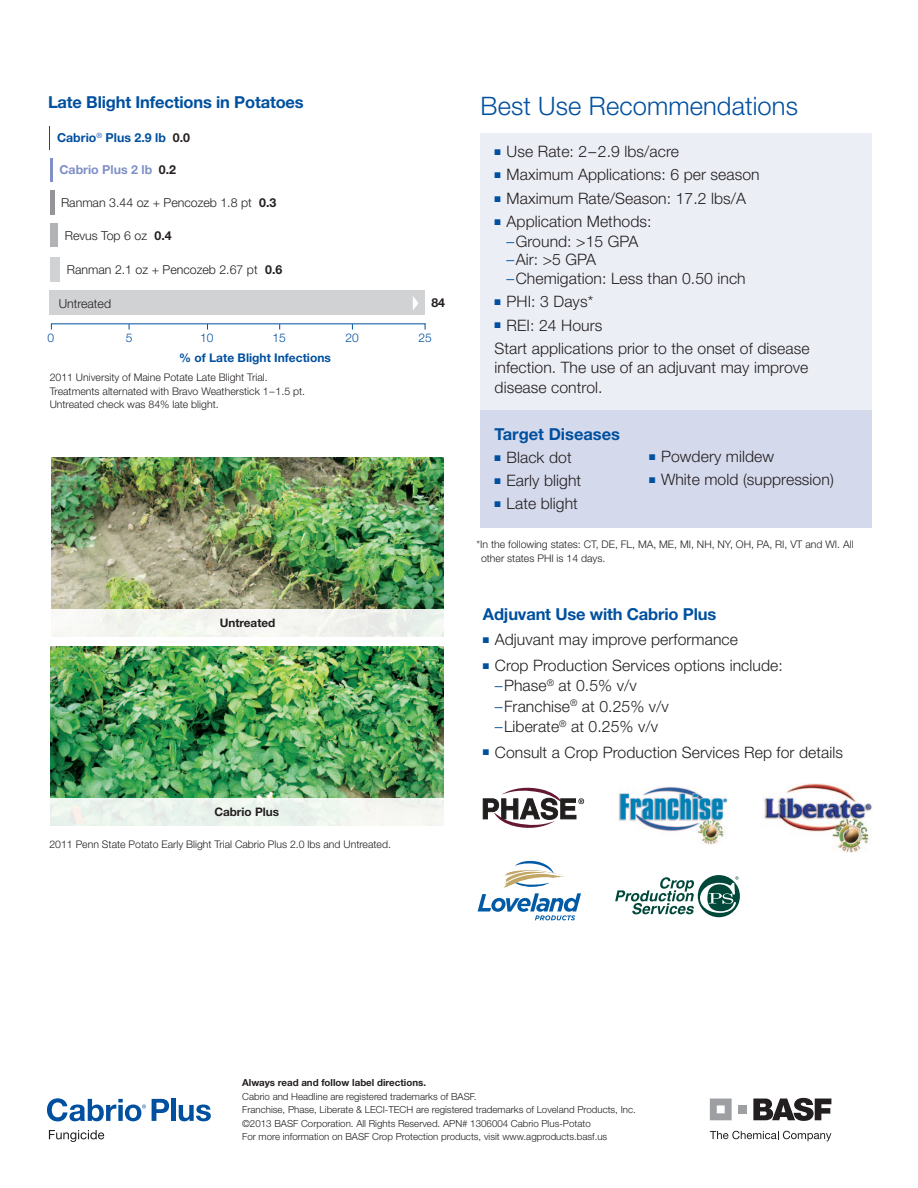
<style>
.page{position:relative;width:918px;height:1188px;background:#fff}
.page>*{position:absolute;margin:0;border:0;box-sizing:border-box;transform-origin:0 0}
.t1{font:300 25.5px "Helvetica Neue";letter-spacing:.005em;color:#01509f}
.t2{font:700 16.5px "Helvetica Neue";letter-spacing:-.01em;color:#01509f}
.t3{font:300 15.75px/19px "Helvetica Neue";letter-spacing:.005em;color:#231f20}
.t4{font:300 12.3px "Helvetica Neue";color:#231f20}
.t5{font:700 12.3px "Helvetica Neue";color:#231f20}
.t6{font:700 12.3px "Helvetica Neue";color:#01509f}
.t7{font:700 12.3px "Helvetica Neue";color:#8090c6}
.t8{font:700 12px "Helvetica Neue";color:#01509f}
.t9{font:300 12px "Helvetica Neue";color:#01509f}
.t10{font:700 11.7px "Helvetica Neue";color:#231f20}
.t11{font:300 10.5px/13.5px "Helvetica Neue";color:#231f20}
.t12{font:300 9.75px/13.5px "Helvetica Neue";color:#231f20}
.t13{font:700 9.75px "Helvetica Neue";color:#231f20}
.s1{color:#01509f}
</style>
<div class="page">
<svg style="left:710px;top:1131px;width:121px;height:10px"></svg>
<svg style="left:753px;top:1098px;width:78px;height:23px"></svg>
<svg style="left:710px;top:1099px;width:22px;height:21px"></svg>
<div style="left:738px;top:1105px;width:9px;height:9px;background:#9d9fa2"></div>
<svg style="left:49px;top:1130px;width:55px;height:12px"></svg>
<svg style="left:152px;top:1099px;width:17px;height:22px"></svg>
<div style="left:171px;top:1099px;width:5px;height:22px;background:#01509f"></div>
<svg style="left:179px;top:1105px;width:32px;height:16px"></svg>
<svg style="left:47px;top:1099px;width:99px;height:22px"></svg>
<div style="left:480px;top:133px;width:392px;height:277px;background:#eceef6"></div>
<div style="left:481px;top:410px;width:391px;height:118px;background:#d4d9ec"></div>
<svg style="left:615px;top:875px;width:125px;height:42px"></svg>
<img style="left:619px;top:787px;width:109px;height:58px">
<img style="left:764px;top:783px;width:108px;height:69px">
<svg style="left:478px;top:860px;width:103px;height:60px"></svg>
<svg style="left:483px;top:787px;width:101px;height:41px"></svg>
<div style="left:50px;top:190px;width:5px;height:25px;background:#939598"></div>
<div style="left:50px;top:257px;width:9px;height:24px;background:#d1d2d4"></div>
<div style="left:50px;top:291px;width:375px;height:24px;background:#d1d2d4"></div>
<hr style="left:50px;top:158px;width:2px;height:24px;background:#8090c6">
<div style="left:50px;top:223px;width:7px;height:24px;background:#b2b3b7"></div>
<hr style="left:51px;top:323px;width:375px;height:1px;background:#01509f">
<img style="left:51px;top:647px;width:393px;height:151px">
<div style="left:49px;top:798px;width:396px;height:28px;background:#edf5ed"></div>
<img style="left:51px;top:458px;width:393px;height:151px">
<div style="left:49px;top:609px;width:396px;height:28px;background:#f3f5f0"></div>
<svg style="left:413px;top:296px;width:5px;height:14px"></svg>
<p class="t2" style="left:48px;top:92px;width:257px">Late Blight Infections in Potatoes</p>
<p class="t6" style="left:57px;top:130px;width:110px">Cabrio<sup>®</sup> Plus 2.9 lb</p>
<p class="t5" style="left:173px;top:130px;width:19px">0.0</p>
<p class="t7" style="left:59px;top:162px;width:94px">Cabrio Plus 2 lb</p>
<p class="t5" style="left:159px;top:162px;width:19px">0.2</p>
<p class="t5" style="left:259px;top:195px;width:19px">0.3</p>
<p class="t4" style="left:61px;top:195px;width:192px">Ranman 3.44 oz + Pencozeb 1.8 pt</p>
<p class="t4" style="left:65px;top:228px;width:84px">Revus Top 6 oz</p>
<p class="t5" style="left:154px;top:228px;width:19px">0.4</p>
<p class="t4" style="left:67px;top:262px;width:192px">Ranman 2.1 oz + Pencozeb 2.67 pt</p>
<p class="t4" style="left:59px;top:296px;width:54px">Untreated</p>
<p class="t5" style="left:265px;top:262px;width:19px">0.6</p>
<p class="t5" style="left:431px;top:295px;width:15px">84</p>
<p class="t9" style="left:48px;top:331px;width:8px">0</p>
<p class="t9" style="left:126px;top:331px;width:8px">5</p>
<p class="t9" style="left:200px;top:331px;width:15px">10</p>
<p class="t9" style="left:273px;top:331px;width:15px">15</p>
<p class="t9" style="left:346px;top:331px;width:15px">20</p>
<p class="t9" style="left:418px;top:331px;width:15px">25</p>
<p class="t11" style="left:50px;top:371px;width:257px">2011 University of Maine Potate Late Blight Trial.<br>Treatments alternated with Bravo Weatherstick 1–1.5 pt.<br>Untreated check was 84% late blight.</p>
<p class="t8" style="left:179px;top:350px;width:153px">% of Late Blight Infections</p>
<p class="t10" style="left:220px;top:616px;width:57px">Untreated</p>
<p class="t10" style="left:214px;top:804px;width:66px">Cabrio Plus</p>
<p class="t11" style="left:49px;top:837px;width:343px">2011 Penn State Potato Early Blight Trial Cabrio Plus 2.0 lbs and Untreated.</p>
<h1 class="t1" style="left:481px;top:90px;width:319px">Best Use Recommendations</h1>
<p class="t3" style="left:495px;top:142px;width:186px"><span class="s1">■</span> Use Rate: 2–2.9 lbs/acre</p>
<p class="t3" style="left:495px;top:165px;width:267px"><span class="s1">■</span> Maximum Applications: 6 per season</p>
<p class="t3" style="left:495px;top:188px;width:253px"><span class="s1">■</span> Maximum Rate/Season: 17.2 lbs/A</p>
<p class="t3" style="left:507px;top:212px;width:241px;text-indent:-12px"><span class="s1">■</span> Application Methods:<br><span class="s1">–</span>Ground: &gt;15 GPA<br><span class="s1">–</span>Air: &gt;5 GPA<br><span class="s1">–</span>Chemigation: Less than 0.50 inch</p>
<p class="t3" style="left:495px;top:292px;width:100px"><span class="s1">■</span> PHI: 3 Days*</p>
<p class="t3" style="left:495px;top:313px;width:316px;line-height:23.2px"><span class="s1">■</span> REI: 24 Hours<br>Start applications prior to the onset of disease</p>
<p class="t3" style="left:495px;top:358px;width:315px;line-height:19.5px">infection. The use of an adjuvant may improve disease control.</p>
<p class="t2" style="left:495px;top:423px;width:127px">Target Diseases</p>
<p class="t3" style="left:495px;top:447px;width:79px"><span class="s1">■</span> Black dot</p>
<p class="t3" style="left:495px;top:471px;width:88px"><span class="s1">■</span> Early blight</p>
<p class="t3" style="left:495px;top:494px;width:85px"><span class="s1">■</span> Late blight</p>
<p class="t11" style="left:481px;top:538px;width:374px;text-indent:-4px">*In the following states: CT, DE, FL, MA, ME, MI, NH, NY, OH, PA, RI, VT and WI. All other states PHI is 14 days.</p>
<p class="t3" style="left:649px;top:446px;width:127px"><span class="s1">■</span> Powdery mildew</p>
<p class="t3" style="left:649px;top:470px;width:186px"><span class="s1">■</span> White mold (suppression)</p>
<p class="t2" style="left:483px;top:603px;width:235px">Adjuvant Use with Cabrio Plus</p>
<p class="t3" style="left:483px;top:630px;width:257px"><span class="s1">■</span> Adjuvant may improve performance</p>
<p class="t3" style="left:495px;top:655px;width:289px;line-height:20.4px;text-indent:-12px"><span class="s1">■</span> Crop Production Services options include: <span class="s1">–</span>Phase<sup>®</sup> at 0.5% v/v<br><span class="s1">–</span>Franchise<sup>®</sup> at 0.25% v/v<br><span class="s1">–</span>Liberate<sup>®</sup> at 0.25% v/v</p>
<p class="t3" style="left:483px;top:742px;width:362px"><span class="s1">■</span> Consult a Crop Production Services Rep for details</p>
<p class="t13" style="left:242px;top:1076px;width:185px">Always read and follow label directions.</p>
<p class="t12" style="left:242px;top:1089px;width:395px">Cabrio and Headline are registered trademarks of BASF.<br>Franchise, Phase, Liberate &amp; LECI-TECH are registered trademarks of Loveland Products, Inc. ©2013 BASF Corporation. All Rights Reserved. APN# 1306004 Cabrio Plus-Potato<br>For more information on BASF Crop Protection products, visit www.agproducts.basf.us</p>
</div>
